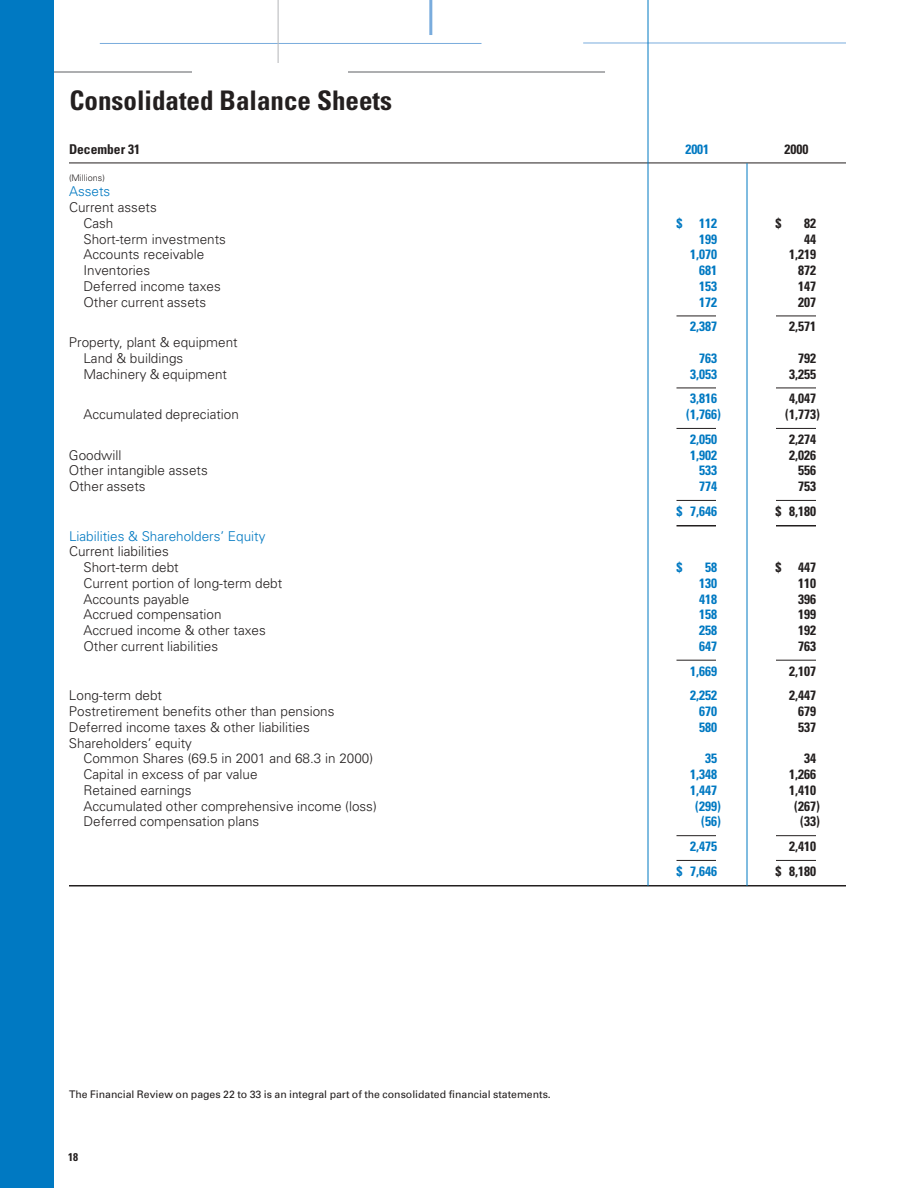
<style>
.page{position:relative;width:918px;height:1188px;background:#fff}
.page>*{position:absolute;margin:0;border:0;box-sizing:border-box;transform-origin:0 0}
.t1{font:700 condensed 27px "Univers";color:#231f1f}
.t2{font:300 13.5px/15.8px "Univers";color:#231f1f}
.t3{font:700 condensed 13.5px "Univers";color:#231f1f}
.t4{font:700 condensed 13.5px "Univers";color:#0079c2}
.t5{font:300 13.5px "Univers";color:#0079c2}
.t6{font:700 condensed 11.25px "Univers";color:#231f1f}
.t7{font:10.5px "Univers";color:#231f1f}
.t8{font:300 9px "Univers";color:#231f1f}
</style>
<div class="page">
<hr style="left:0;top:71px;width:605px;height:2px;background:#939497">
<hr style="left:583px;top:43px;width:263px;height:1px;background:#7aacdd">
<hr style="left:100px;top:43px;width:382px;height:1px;background:#7aacdd">
<hr style="left:429px;top:0;width:3px;height:35px;background:#7aacdd">
<hr style="left:278px;top:0;width:1px;height:63px;background:#bcbec0">
<div style="left:0;top:0;width:54px;height:1187px;background:#0079c2"></div>
<div style="left:192px;top:63px;width:156px;height:63px;background:#fff"></div>
<hr style="left:69px;top:163px;width:777px;height:1px;background:#231f1f">
<hr style="left:676px;top:316px;width:140px;height:1px;background:#231f1f">
<hr style="left:676px;top:388px;width:140px;height:1px;background:#231f1f">
<hr style="left:676px;top:428px;width:140px;height:1px;background:#231f1f">
<hr style="left:676px;top:500px;width:140px;height:1px;background:#231f1f">
<hr style="left:676px;top:525px;width:140px;height:1px;background:#231f1f">
<hr style="left:676px;top:660px;width:140px;height:1px;background:#231f1f">
<hr style="left:676px;top:835px;width:140px;height:1px;background:#231f1f">
<hr style="left:676px;top:860px;width:140px;height:1px;background:#231f1f">
<hr style="left:69px;top:885px;width:777px;height:1px;background:#231f1f">
<div style="left:716px;top:310px;width:60px;height:11px;background:#fff"></div>
<div style="left:716px;top:385px;width:60px;height:7px;background:#fff"></div>
<hr style="left:716px;top:427px;width:60px;height:4px;background:#fff">
<div style="left:716px;top:497px;width:60px;height:8px;background:#fff"></div>
<div style="left:716px;top:522px;width:60px;height:11px;background:#fff"></div>
<div style="left:716px;top:655px;width:60px;height:11px;background:#fff"></div>
<div style="left:716px;top:830px;width:60px;height:11px;background:#fff"></div>
<div style="left:716px;top:855px;width:60px;height:11px;background:#fff"></div>
<hr style="left:747px;top:163px;width:1px;height:723px;background:#0079c2">
<hr style="left:648px;top:0;width:1px;height:886px;background:#0079c2">
<h1 class="t1" style="left:70px;top:91px;width:324px">Consolidated Balance Sheets</h1>
<p class="t3" style="left:69px;top:144px;width:73px">December 31</p>
<p class="t4" style="left:685px;top:144px;width:25px">2001</p>
<p class="t3" style="left:785px;top:144px;width:25px">2000</p>
<p class="t8" style="left:69px;top:174px;width:37px">(Millions)</p>
<p class="t5" style="left:69px;top:187px;width:43px">Assets</p>
<p class="t2" style="left:83px;top:201px;width:75px;text-indent:-14px">Current assets<br>Cash</p>
<p class="t4" style="left:676px;top:218px;width:42px">$ 112</p>
<p class="t3" style="left:775px;top:218px;width:7px">$</p>
<p class="t3" style="left:804px;top:218px;width:13px">82</p>
<p class="t2" style="left:83px;top:232px;width:144px">Short-term investments</p>
<p class="t4" style="left:699px;top:234px;width:19px">199</p>
<p class="t3" style="left:804px;top:234px;width:13px">44</p>
<p class="t2" style="left:83px;top:248px;width:122px">Accounts receivable</p>
<p class="t4" style="left:690px;top:250px;width:28px">1,070</p>
<p class="t3" style="left:789px;top:250px;width:28px">1,219</p>
<p class="t2" style="left:83px;top:264px;width:68px">Inventories</p>
<p class="t4" style="left:699px;top:266px;width:19px">681</p>
<p class="t3" style="left:798px;top:266px;width:19px">872</p>
<p class="t2" style="left:83px;top:280px;width:139px">Deferred income taxes</p>
<p class="t4" style="left:699px;top:281px;width:19px">153</p>
<p class="t3" style="left:798px;top:281px;width:19px">147</p>
<p class="t2" style="left:83px;top:295px;width:124px">Other current assets</p>
<p class="t4" style="left:699px;top:297px;width:19px">172</p>
<p class="t3" style="left:798px;top:297px;width:19px">207</p>
<p class="t4" style="left:690px;top:322px;width:28px">2,387</p>
<p class="t3" style="left:789px;top:322px;width:28px">2,571</p>
<p class="t2" style="left:83px;top:336px;width:156px;text-indent:-14px">Property, plant &amp; equipment<br>Land &amp; buildings</p>
<p class="t4" style="left:699px;top:353px;width:19px">763</p>
<p class="t3" style="left:798px;top:353px;width:19px">792</p>
<p class="t2" style="left:83px;top:367px;width:145px">Machinery &amp; equipment</p>
<p class="t4" style="left:690px;top:369px;width:28px">3,053</p>
<p class="t3" style="left:789px;top:369px;width:28px">3,255</p>
<p class="t4" style="left:690px;top:394px;width:28px">3,816</p>
<p class="t3" style="left:789px;top:394px;width:28px">4,047</p>
<p class="t2" style="left:83px;top:408px;width:157px">Accumulated depreciation</p>
<p class="t4" style="left:686px;top:409px;width:36px">(1,766)</p>
<p class="t3" style="left:785px;top:409px;width:36px">(1,773)</p>
<p class="t4" style="left:690px;top:434px;width:28px">2,050</p>
<p class="t3" style="left:789px;top:434px;width:28px">2,274</p>
<p class="t2" style="left:69px;top:448px;width:54px">Goodwill</p>
<p class="t4" style="left:690px;top:450px;width:28px">1,902</p>
<p class="t3" style="left:789px;top:450px;width:28px">2,026</p>
<p class="t2" style="left:69px;top:464px;width:140px">Other intangible assets</p>
<p class="t4" style="left:699px;top:466px;width:19px">533</p>
<p class="t3" style="left:798px;top:466px;width:19px">556</p>
<p class="t2" style="left:69px;top:480px;width:78px">Other assets</p>
<p class="t4" style="left:699px;top:481px;width:19px">774</p>
<p class="t3" style="left:798px;top:481px;width:19px">753</p>
<p class="t4" style="left:676px;top:506px;width:42px">$ 7,646</p>
<p class="t3" style="left:775px;top:506px;width:42px">$ 8,180</p>
<p class="t5" style="left:69px;top:531px;width:198px">Liabilities &amp; Shareholders’ Equity</p>
<p class="t2" style="left:83px;top:545px;width:97px;text-indent:-14px">Current liabilities<br>Short-term debt</p>
<p class="t4" style="left:676px;top:562px;width:7px">$</p>
<p class="t4" style="left:705px;top:562px;width:13px">58</p>
<p class="t3" style="left:775px;top:562px;width:42px">$ 447</p>
<p class="t2" style="left:83px;top:577px;width:200px">Current portion of long-term debt</p>
<p class="t4" style="left:699px;top:578px;width:19px">130</p>
<p class="t3" style="left:798px;top:578px;width:19px">110</p>
<p class="t2" style="left:83px;top:592px;width:107px">Accounts payable</p>
<p class="t4" style="left:699px;top:594px;width:19px">418</p>
<p class="t3" style="left:798px;top:594px;width:19px">396</p>
<p class="t2" style="left:83px;top:608px;width:140px">Accrued compensation</p>
<p class="t4" style="left:699px;top:610px;width:19px">158</p>
<p class="t3" style="left:798px;top:610px;width:19px">199</p>
<p class="t2" style="left:83px;top:624px;width:184px">Accrued income &amp; other taxes</p>
<p class="t4" style="left:699px;top:626px;width:19px">258</p>
<p class="t3" style="left:798px;top:626px;width:19px">192</p>
<p class="t2" style="left:83px;top:640px;width:136px">Other current liabilities</p>
<p class="t4" style="left:699px;top:641px;width:19px">647</p>
<p class="t3" style="left:798px;top:641px;width:19px">763</p>
<p class="t4" style="left:690px;top:666px;width:28px">1,669</p>
<p class="t3" style="left:789px;top:666px;width:28px">2,107</p>
<p class="t2" style="left:69px;top:689px;width:95px">Long-term debt</p>
<p class="t4" style="left:690px;top:691px;width:28px">2,252</p>
<p class="t3" style="left:789px;top:691px;width:28px">2,447</p>
<p class="t2" style="left:69px;top:705px;width:267px">Postretirement benefits other than pensions</p>
<p class="t4" style="left:699px;top:706px;width:19px">670</p>
<p class="t3" style="left:798px;top:706px;width:19px">679</p>
<p class="t2" style="left:69px;top:721px;width:242px">Deferred income taxes &amp; other liabilities</p>
<p class="t4" style="left:699px;top:722px;width:19px">580</p>
<p class="t3" style="left:798px;top:722px;width:19px">537</p>
<p class="t2" style="left:83px;top:736px;width:291px;text-indent:-14px">Shareholders’ equity<br>Common Shares (69.5 in 2001 and 68.3 in 2000)</p>
<p class="t4" style="left:705px;top:754px;width:13px">35</p>
<p class="t3" style="left:804px;top:754px;width:13px">34</p>
<p class="t2" style="left:83px;top:768px;width:176px">Capital in excess of par value</p>
<p class="t4" style="left:690px;top:769px;width:28px">1,348</p>
<p class="t3" style="left:789px;top:769px;width:28px">1,266</p>
<p class="t2" style="left:83px;top:784px;width:110px">Retained earnings</p>
<p class="t4" style="left:690px;top:785px;width:28px">1,447</p>
<p class="t3" style="left:789px;top:785px;width:28px">1,410</p>
<p class="t2" style="left:83px;top:799px;width:295px">Accumulated other comprehensive income (loss)</p>
<p class="t4" style="left:695px;top:801px;width:27px">(299)</p>
<p class="t3" style="left:794px;top:801px;width:27px">(267)</p>
<p class="t2" style="left:83px;top:815px;width:177px">Deferred compensation plans</p>
<p class="t4" style="left:701px;top:817px;width:21px">(56)</p>
<p class="t3" style="left:800px;top:817px;width:21px">(33)</p>
<p class="t4" style="left:690px;top:841px;width:28px">2,475</p>
<p class="t3" style="left:789px;top:841px;width:28px">2,410</p>
<p class="t4" style="left:676px;top:866px;width:42px">$ 7,646</p>
<p class="t3" style="left:775px;top:866px;width:42px">$ 8,180</p>
<p class="t7" style="left:69px;top:1090px;width:483px">The Financial Review on pages 22 to 33 is an integral part of the consolidated financial statements.</p>
<p class="t6" style="left:68px;top:1153px;width:11px">18</p>
</div>
